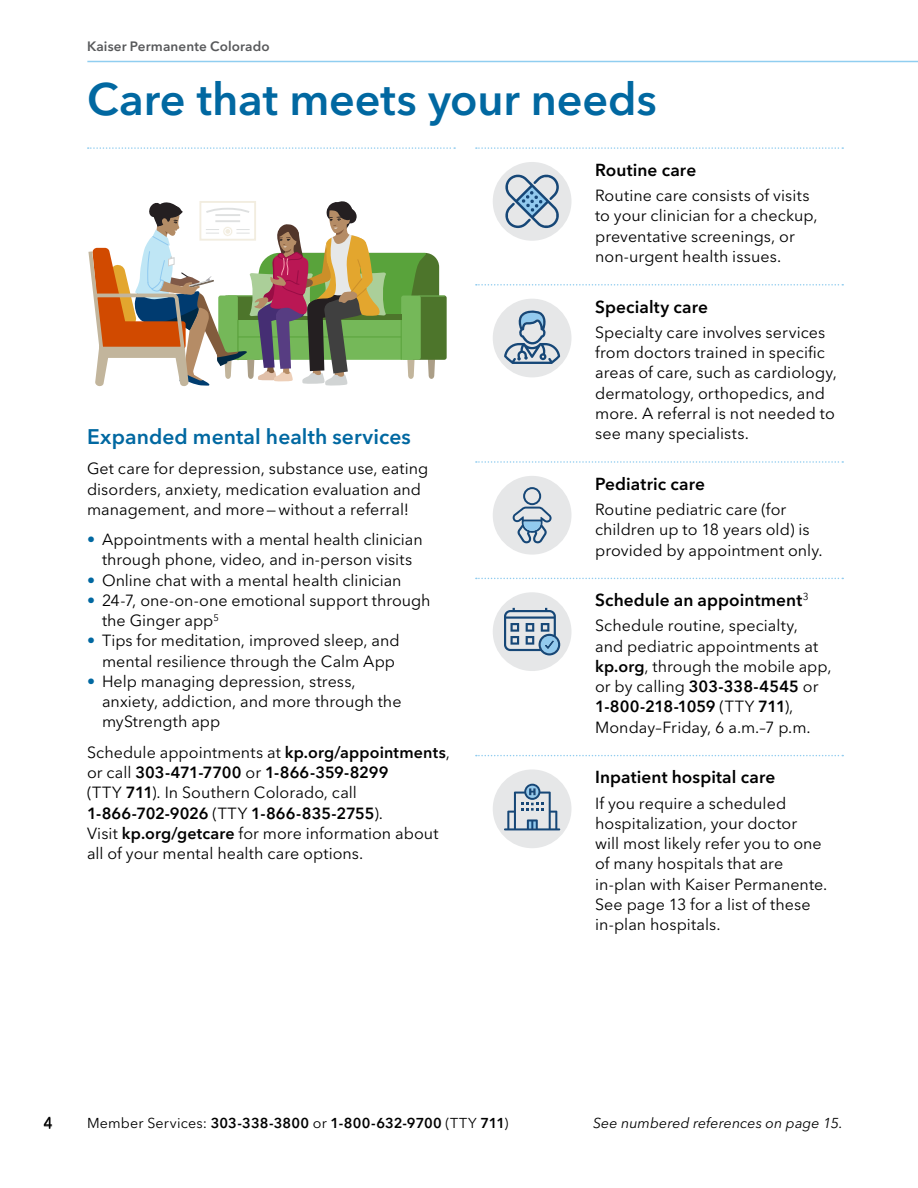
<style>
.page{position:relative;width:918px;height:1188px;background:#fff}
.page>*{position:absolute;margin:0;border:0;box-sizing:border-box;transform-origin:0 0}
.h2_OE2022{font:600 45px "Avenir Next LT Pro";letter-spacing:-.005em;color:#0168a1}
.h3_OE2022{font:600 21px "Avenir Next LT Pro";letter-spacing:.005em;color:#0168a1}
.h4_OE2022{font:600 17.25px "Avenir Next LT Pro";letter-spacing:.005em;color:#000}
.MRG_body{font:16.05px/20.2px "Avenir Next LT Pro";letter-spacing:.005em;color:#000}
.t1{font:15.75px "Avenir Next LT Pro";color:#000}
.t2{font:600 14.25px "Avenir Next LT Pro";letter-spacing:.005em;color:#000}
.OE21_map_address{font:italic 14.25px "Avenir Next LT Pro";letter-spacing:.005em;color:#000}
.OE_bodytext{font:600 13.5px "Avenir Next LT Pro";letter-spacing:.01em;color:#58595b}
.s1{font-weight:600}
.s2{color:#0168a1}
.s3{font-weight:400}
</style>
<div class="page">
<svg style="left:88px;top:147px;width:367px;height:2px"></svg>
<svg style="left:476px;top:147px;width:367px;height:2px"></svg>
<svg style="left:476px;top:284px;width:367px;height:2px"></svg>
<svg style="left:476px;top:461px;width:367px;height:2px"></svg>
<svg style="left:476px;top:578px;width:367px;height:1px"></svg>
<svg style="left:476px;top:755px;width:367px;height:1px"></svg>
<div style="left:493px;top:162px;width:79px;height:79px;background:#e6e7e8;border-radius:50%"></div>
<svg style="left:504px;top:173px;width:55px;height:55px"></svg>
<div style="left:493px;top:299px;width:79px;height:78px;background:#e6e7e8;border-radius:50%"></div>
<svg style="left:504px;top:309px;width:56px;height:55px"></svg>
<div style="left:493px;top:476px;width:79px;height:79px;background:#e6e7e8;border-radius:50%"></div>
<svg style="left:513px;top:487px;width:39px;height:56px"></svg>
<div style="left:493px;top:592px;width:79px;height:79px;background:#e6e7e8;border-radius:50%"></div>
<svg style="left:504px;top:608px;width:56px;height:47px"></svg>
<div style="left:493px;top:769px;width:79px;height:79px;background:#e6e7e8;border-radius:50%"></div>
<svg style="left:504px;top:784px;width:56px;height:46px"></svg>
<div style="left:412px;top:296px;width:35px;height:64px;background:#4d752b;border-radius:2px"></div>
<svg style="left:88px;top:201px;width:356px;height:186px"></svg>
<hr style="left:87px;top:61px;width:831px;height:1px;background:#90cef0">
<p class="OE_bodytext" style="left:87px;top:38px;width:184px">Kaiser Permanente Colorado</p>
<p class="h2_OE2022" style="left:87px;top:72px;width:571px">Care that meets your needs</p>
<p class="h4_OE2022" style="left:595px;top:159px;width:103px">Routine care</p>
<p class="MRG_body" style="left:595px;top:185px;width:224px">Routine care consists of visits to your clinician for a checkup, preventative screenings, or non-urgent health issues.</p>
<p class="h4_OE2022" style="left:595px;top:296px;width:114px">Specialty care</p>
<p class="MRG_body" style="left:595px;top:322px;width:243px">Specialty care involves services from doctors trained in specific areas of care, such as cardiology, dermatology, orthopedics, and more. A referral is not needed to see many specialists.</p>
<p class="h4_OE2022" style="left:595px;top:473px;width:111px">Pediatric care</p>
<p class="MRG_body" style="left:595px;top:499px;width:229px">Routine pediatric care (for children up to 18 years old) is provided by appointment only.</p>
<p class="h4_OE2022" style="left:595px;top:590px;width:215px">Schedule an appointment<sup>3</sup></p>
<p class="MRG_body" style="left:595px;top:616px;width:238px">Schedule routine, specialty,<br>and pediatric appointments at <span class="s1">kp.org</span>, through the mobile app, or by calling <span class="s1">303-338-4545</span> or<br><span class="s1">1-800-218-1059</span> (TTY <span class="s1">711</span>),<br>Monday–Friday, 6 a.m.–7 p.m.</p>
<p class="h4_OE2022" style="left:595px;top:767px;width:182px">Inpatient hospital care</p>
<p class="MRG_body" style="left:595px;top:793px;width:234px">If you require a scheduled hospitalization, your doctor<br>will most likely refer you to one of many hospitals that are in-plan with Kaiser Permanente.<br>See page 13 for a list of these in-plan hospitals.</p>
<p class="h3_OE2022" style="left:87px;top:424px;width:325px">Expanded mental health services</p>
<p class="MRG_body" style="left:87px;top:459px;width:343px">Get care for depression, substance use, eating disorders, anxiety, medication evaluation and management, and more—without a referral!</p>
<p class="MRG_body" style="left:87px;top:529px;width:337px;text-align:center"><span class="s2">•</span> Appointments with a mental health clinician through phone, video, and in-person visits</p>
<p class="MRG_body" style="left:87px;top:570px;width:316px"><span class="s2">•</span> Online chat with a mental health clinician</p>
<p class="MRG_body" style="left:102px;top:590px;width:330px;text-indent:-15px"><span class="s2">•</span> 24-7, one-on-one emotional support through the Ginger app<sup>5</sup></p>
<p class="MRG_body" style="left:87px;top:631px;width:314px;text-align:right"><span class="s2">•</span> Tips for meditation, improved sleep, and mental resilience through the Calm App</p>
<p class="MRG_body" style="left:102px;top:671px;width:301px;text-indent:-15px"><span class="s2">•</span> Help managing depression, stress, anxiety, addiction, and more through the myStrength app</p>
<p class="MRG_body" style="left:87px;top:742px;width:364px">Schedule appointments at <span class="s1">kp.org/appointments</span>, or call <span class="s1">303-471-7700</span> or <span class="s1">1-866-359-8299<br></span>(TTY <span class="s1">711</span>). In Southern Colorado, call <span class="s1">1-866-702-9026</span> (TTY <span class="s1">1-866-835-2755</span>).<br>Visit <span class="s1">kp.org/getcare</span> for more information about all of your mental health care options.</p>
<p class="t1" style="left:43px;top:1114px;width:11px">4</p>
<p class="t2" style="left:87px;top:1114px;width:423px"><span class="s3">Member Services:</span> 303-338-3800 <span class="s3">or</span> 1-800-632-9700 <span class="s3">(TTY</span> 711<span class="s3">)</span></p>
<p class="OE21_map_address" style="left:593px;top:1115px;width:251px">See numbered references on page 15.</p>
</div>
